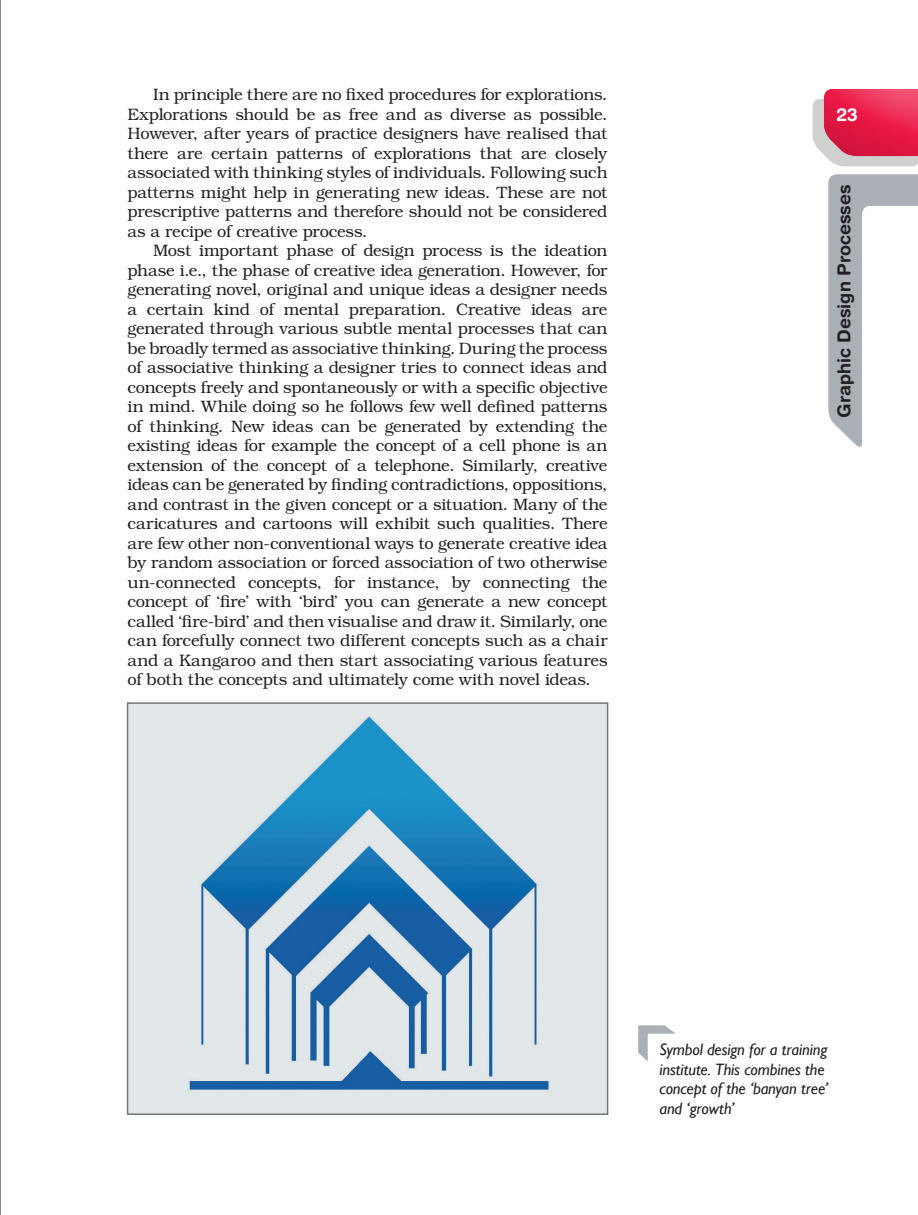
<style>
.page{position:relative;width:918px;height:1215px;background:#fff}
.page>*{position:absolute;margin:0;border:0;box-sizing:border-box;transform-origin:0 0}
.t1{font:700 18px "Helvetica Rounded LT Std";color:#231f20}
.t2{font:700 18px "Helvetica Rounded LT Std";color:#fff}
.t3{font:300 16.5px/19.5px "Bookman Std";letter-spacing:-.015em;color:#231f20;text-align:justify}
.t4{font:italic 16.5px/19.8px "Gill Sans";letter-spacing:-.01em;color:#231f20}
</style>
<div class="page">
<svg style="left:828px;top:174px;width:90px;height:273px"></svg>
<div style="left:813px;top:99px;width:105px;height:67px;background:#231f20;opacity:.21"></div>
<div style="left:824px;top:88px;width:94px;height:70px;background:#231f20;opacity:.22"></div>
<hr style="left:0;top:0;width:1px;height:1215px;background:#616164">
<img style="left:130px;top:705px;width:475px;height:407px">
<div style="left:127px;top:702px;width:481px;height:413px;border:2px solid #73767a"></div>
<svg style="left:638px;top:1025px;width:38px;height:36px"></svg>
<p class="t3" style="left:128px;top:85px;width:482px;text-indent:26px">In principle there are no fixed procedures for explorations.<br>Explorations should be as free and as diverse as possible.<br>However, after years of practice designers have realised that there are certain patterns of explorations that are closely associated with thinking styles of individuals. Following such patterns might help in generating new ideas. These are not prescriptive patterns and therefore should not be considered as a recipe of creative process.</p>
<p class="t3" style="left:128px;top:241px;width:482px;text-indent:26px">Most important phase of design process is the ideation phase i.e., the phase of creative idea generation. However, for generating novel, original and unique ideas a designer needs a certain kind of mental preparation. Creative ideas are generated through various subtle mental processes that can be broadly termed as associative thinking. During the process of associative thinking a designer tries to connect ideas and concepts freely and spontaneously or with a specific objective in mind. While doing so he follows few well defined patterns of thinking. New ideas can be generated by extending the existing ideas for example the concept of a cell phone is an extension of the concept of a telephone. Similarly, creative ideas can be generated by finding contradictions, oppositions, and contrast in the given concept or a situation. Many of the caricatures and cartoons will exhibit such qualities. There are few other non-conventional ways to generate creative idea by random association or forced association of two otherwise un-connected concepts, for instance, by connecting the concept of ‘fire’ with ‘bird’ you can generate a new concept called ‘fire-bird’ and then visualise and draw it. Similarly, one can forcefully connect two different concepts such as a chair and a Kangaroo and then start associating various features of both the concepts and ultimately come with novel ideas.</p>
<p class="t2" style="left:837px;top:103px;width:23px">23</p>
<p class="t1" style="left:833px;top:418px;width:235px;rotate:-90deg">Graphic Design Processes</p>
<p class="t4" style="left:659px;top:1039px;width:170px">Symbol design for a training institute. This combines the concept of the ‘banyan tree’ and ‘growth’</p>
</div>
